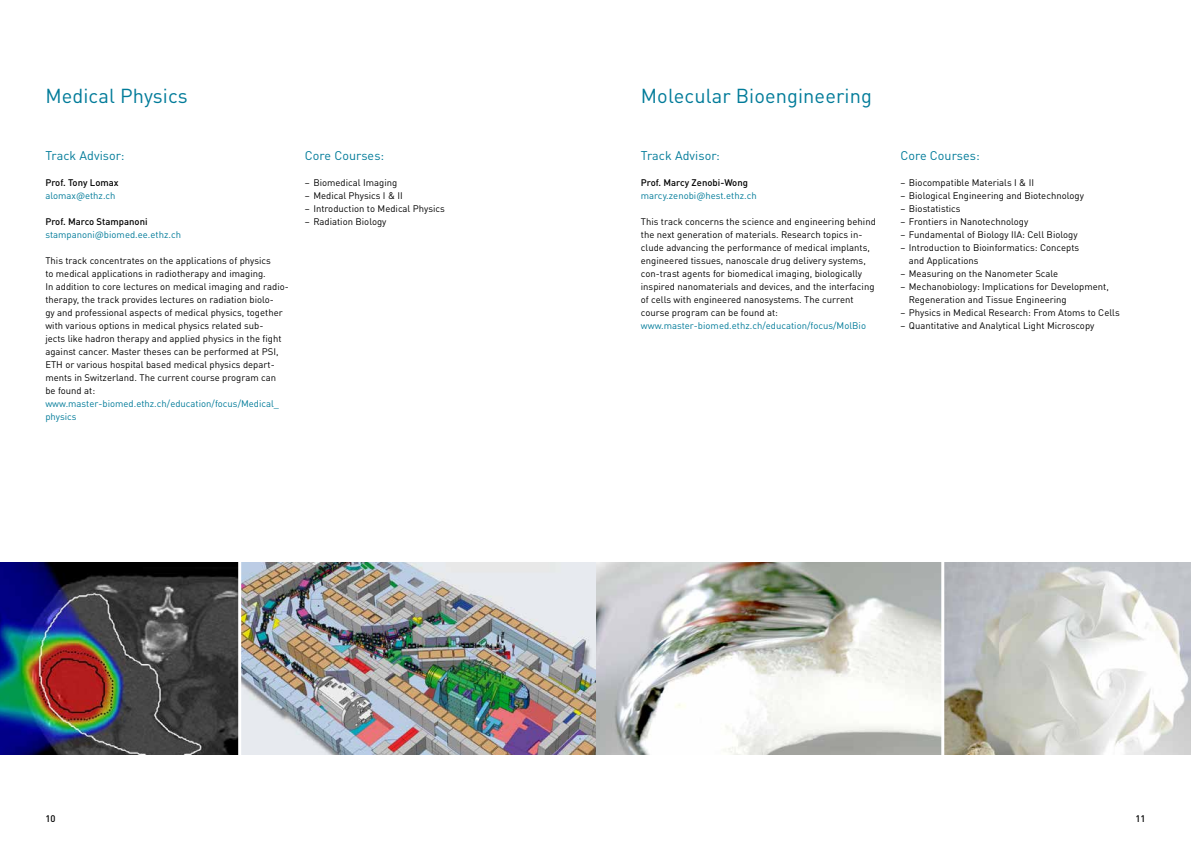
<style>
.page{position:relative;width:1191px;height:842px;background:#fff}
.page>*{position:absolute;margin:0;border:0;box-sizing:border-box;transform-origin:0 0}
.t1{font:20px "DIN Pro";letter-spacing:.005em;color:#007b99}
.t2{font:12.5px "DIN Pro";letter-spacing:.005em;color:#007b99}
.t3{font:9.5px/13px "DIN Pro";color:#000}
.t4{font:9.5px/13px "DIN Pro";color:#007b99}
.t5{font:500 9.5px "DIN Pro";color:#000}
</style>
<div class="page">
<img style="left:0;top:563px;width:1191px;height:191px">
<hr style="left:238px;top:556px;width:3px;height:207px;background:#fff">
<hr style="left:941px;top:556px;width:3px;height:207px;background:#fff">
<h1 class="t1" style="left:45px;top:80px;width:144px">Medical Physics</h1>
<h1 class="t1" style="left:641px;top:80px;width:232px">Molecular Bioengineering</h1>
<h2 class="t2" style="left:45px;top:146px;width:81px">Track Advisor:</h2>
<p class="t5" style="left:45px;top:175px;width:75px">Prof. Tony Lomax</p>
<p class="t4" style="left:45px;top:188px;width:72px">alomax@ethz.ch</p>
<p class="t5" style="left:45px;top:214px;width:104px">Prof. Marco Stampanoni</p>
<p class="t4" style="left:45px;top:227px;width:137px">stampanoni@biomed.ee.ethz.ch</p>
<p class="t3" style="left:45px;top:253px;width:245px">This track concentrates on the applications of physics<br>to medical applications in radiotherapy and imaging.<br>In addition to core lectures on medical imaging and radio&shy;therapy, the track provides lectures on radiation biolo-<br>gy and professional aspects of medical physics, together with various options in medical physics related sub-<br>jects like hadron therapy and applied physics in the fight against cancer. Master theses can be performed at PSI, ETH or various hospital based medical physics depart&shy;ments in Switzerland. The current course program can<br>be found at:</p>
<p class="t4" style="left:45px;top:396px;width:235px">www.master-biomed.ethz.ch/education/focus/Medical_ physics</p>
<h2 class="t2" style="left:305px;top:146px;width:81px">Core Courses:</h2>
<p class="t3" style="left:305px;top:175px;width:94px">– Biomedical Imaging</p>
<p class="t3" style="left:305px;top:188px;width:99px">– Medical Physics I &amp; II</p>
<p class="t3" style="left:305px;top:201px;width:141px">– Introduction to Medical Physics</p>
<p class="t3" style="left:305px;top:214px;width:83px">– Radiation Biology</p>
<h2 class="t2" style="left:641px;top:146px;width:81px">Track Advisor:</h2>
<p class="t5" style="left:641px;top:175px;width:109px">Prof. Marcy Zenobi-Wong</p>
<p class="t4" style="left:641px;top:188px;width:117px">marcy.zenobi@hest.ethz.ch</p>
<p class="t3" style="left:641px;top:214px;width:236px">This track concerns the science and engineering behind the next generation of materials. Research topics in&shy;clude advancing the performance of medical implants, engineered tissues, nanoscale drug delivery systems, con-trast agents for biomedical imaging, biologically inspired nanomaterials and devices, and the interfacing of cells with engineered nanosystems. The current course program can be found at:</p>
<p class="t4" style="left:641px;top:318px;width:227px">www.master-biomed.ethz.ch/education/focus/MolBio</p>
<h2 class="t2" style="left:900px;top:146px;width:81px">Core Courses:</h2>
<p class="t3" style="left:900px;top:175px;width:135px">– Biocompatible Materials I &amp; II</p>
<p class="t3" style="left:900px;top:188px;width:185px">– Biological Engineering and Biotechnology</p>
<p class="t3" style="left:900px;top:201px;width:62px">– Biostatistics</p>
<p class="t3" style="left:900px;top:214px;width:129px">– Frontiers in Nanotechnology</p>
<p class="t3" style="left:900px;top:227px;width:179px">– Fundamental of Biology IIA: Cell Biology</p>
<p class="t3" style="left:909px;top:240px;width:172px;text-indent:-9px">– Introduction to Bioinformatics: Concepts and Applications</p>
<p class="t3" style="left:900px;top:266px;width:159px">– Measuring on the Nanometer Scale</p>
<p class="t3" style="left:909px;top:279px;width:201px;text-indent:-9px">– Mechanobiology: Implications for Development,<br>Regeneration and Tissue Engineering</p>
<p class="t3" style="left:900px;top:305px;width:221px">– Physics in Medical Research: From Atoms to Cells</p>
<p class="t3" style="left:900px;top:318px;width:196px">– Quantitative and Analytical Light Microscopy</p>
<p class="t5" style="left:45px;top:811px;width:12px">10</p>
<p class="t5" style="left:1135px;top:811px;width:12px">11</p>
</div>
